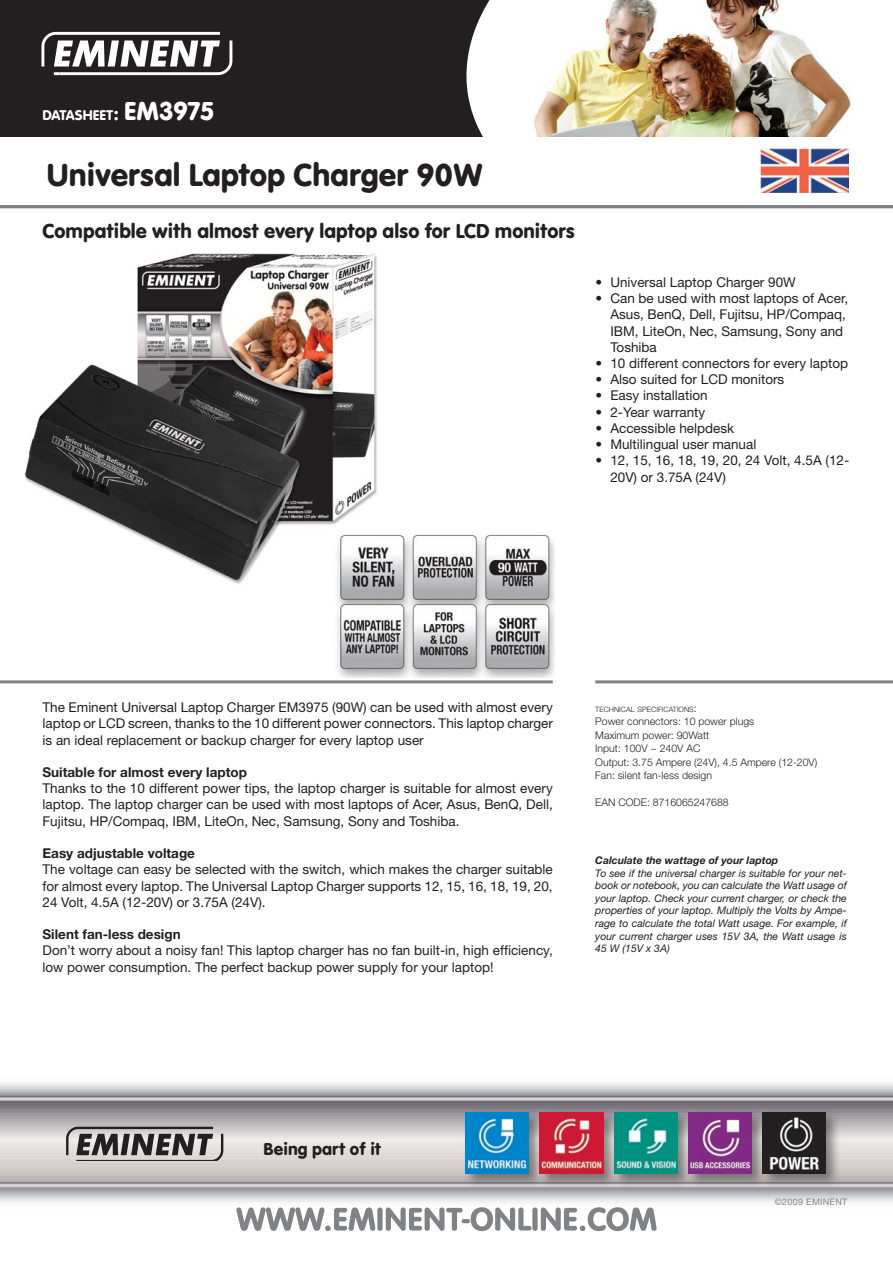
<style>
.page{position:relative;width:893px;height:1263px;background:#fff}
.page>*{position:absolute;margin:0;border:0;box-sizing:border-box;transform-origin:0 0}
.t1{font:33px "VAG Rundschrift D";color:#231f20}
.t2{font:21px "VAG Rundschrift D";color:#231f20}
.t3{font:18px "VAG Rundschrift D";color:#231f20}
.t4{font:14.7px "VAG Rundschrift D";color:#fff}
.t5{font:13.5px/16.2px "Helvetica Neue";color:#231f20}
.t6{font:700 13.5px "Helvetica Neue";color:#231f20}
.t7{font:italic 10.5px/12.6px "Helvetica Neue";color:#231f20;text-align:justify}
.t8{font:300 10.5px/13.5px "Helvetica Neue";color:#231f20}
.t9{font:italic 700 10.5px "Helvetica Neue";color:#231f20}
.t10{font:9px "Helvetica Neue";letter-spacing:.03em;color:#808285}
.t11{font:300 7.35px "Helvetica Neue";color:#231f20}
.s1{font-size:21px}
.s2{font-size:27px}
.s3{font-size:10.5px}
</style>
<div class="page">
<div style="left:0;top:0;width:451px;height:137px;background:#231f20"></div>
<svg style="left:41px;top:32px;width:191px;height:43px"></svg>
<svg style="left:451px;top:0;width:39px;height:137px;fill:#231f20"></svg>
<img style="left:533px;top:0;width:318px;height:137px">
<hr style="left:0;top:680px;width:553px;height:3px;background:#808285">
<hr style="left:595px;top:680px;width:298px;height:3px;background:#808285">
<hr style="left:0;top:205px;width:893px;height:3px;background:#808285">
<img style="left:0;top:1083px;width:893px;height:149px">
<svg style="left:236px;top:1207px;width:421px;height:24px"></svg>
<div style="left:463px;top:1109px;width:88px;height:86px;background:#231f20;opacity:.5"></div>
<img style="left:466px;top:1112px;width:63px;height:61px">
<div style="left:537px;top:1109px;width:88px;height:86px;background:#231f20;opacity:.5"></div>
<img style="left:540px;top:1112px;width:63px;height:61px">
<div style="left:611px;top:1109px;width:89px;height:86px;background:#231f20;opacity:.5"></div>
<img style="left:614px;top:1112px;width:63px;height:61px">
<div style="left:685px;top:1109px;width:89px;height:86px;background:#231f20;opacity:.5"></div>
<img style="left:688px;top:1112px;width:63px;height:61px">
<div style="left:759px;top:1109px;width:89px;height:86px;background:#231f20;opacity:.5"></div>
<div style="left:763px;top:1112px;width:63px;height:61px;background:#231f20"></div>
<img style="left:769px;top:1117px;width:50px;height:54px">
<svg style="left:66px;top:1127px;width:157px;height:34px;background:#8d8989"></svg>
<img style="left:760px;top:149px;width:89px;height:43px">
<img style="left:24px;top:253px;width:353px;height:331px">
<img style="left:332px;top:530px;width:222px;height:148px">
<p class="t4" style="left:43px;top:107px;width:173px">DATASHEET<span class="s1">:</span> <span class="s2">EM3975</span></p>
<h1 class="t1" style="left:47px;top:156px;width:437px">Universal Laptop Charger 90W</h1>
<h2 class="t2" style="left:43px;top:218px;width:534px">Compatible with almost every laptop also for LCD monitors</h2>
<p class="t5" style="left:595px;top:274px;width:202px">• Universal Laptop Charger 90W</p>
<p class="t5" style="left:610px;top:290px;width:239px;text-indent:-15px">• Can be used with most laptops of Acer,<br>Asus, BenQ, Dell, Fujitsu, HP/Compaq,<br>IBM, LiteOn, Nec, Samsung, Sony and<br>Toshiba</p>
<p class="t5" style="left:595px;top:355px;width:254px">• 10 different connectors for every laptop</p>
<p class="t5" style="left:595px;top:371px;width:191px">• Also suited for LCD monitors</p>
<p class="t5" style="left:595px;top:387px;width:114px">• Easy installation</p>
<p class="t5" style="left:595px;top:404px;width:111px">• 2-Year warranty</p>
<p class="t5" style="left:595px;top:420px;width:140px">• Accessible helpdesk</p>
<p class="t5" style="left:595px;top:436px;width:163px">• Multilingual user manual</p>
<p class="t5" style="left:610px;top:452px;width:240px;text-indent:-15px">• 12, 15, 16, 18, 19, 20, 24 Volt, 4.5A (12-<br>20V) or 3.75A (24V)</p>
<p class="t5" style="left:43px;top:699px;width:512px;text-align:justify">The Eminent Universal Laptop Charger EM3975 (90W) can be used with almost every laptop or LCD screen, thanks to the 10 different power connectors. This laptop charger is an ideal replacement or backup charger for every laptop user</p>
<p class="t6" style="left:43px;top:764px;width:206px">Suitable for almost every laptop</p>
<p class="t5" style="left:43px;top:780px;width:512px;text-align:justify">Thanks to the 10 different power tips, the laptop charger is suitable for almost every laptop. The laptop charger can be used with most laptops of Acer, Asus, BenQ, Dell, Fujitsu, HP/Compaq, IBM, LiteOn, Nec, Samsung, Sony and Toshiba.</p>
<p class="t6" style="left:43px;top:845px;width:154px">Easy adjustable voltage</p>
<p class="t5" style="left:43px;top:861px;width:512px;text-align:justify">The voltage can easy be selected with the switch, which makes the charger suitable for almost every laptop. The Universal Laptop Charger supports 12, 15, 16, 18, 19, 20, 24 Volt, 4.5A (12-20V) or 3.75A (24V).</p>
<p class="t6" style="left:43px;top:926px;width:140px">Silent fan-less design</p>
<p class="t5" style="left:43px;top:942px;width:512px">Don’t worry about a noisy fan! This laptop charger has no fan built-in, high efficiency, low power consumption. The perfect backup power supply for your laptop!</p>
<p class="t11" style="left:595px;top:704px;width:103px">TECHNICAL SPECIFICATIONS<span class="s3">:</span></p>
<p class="t8" style="left:595px;top:714px;width:223px">Power connectors: 10 power plugs<br>Maximum power: 90Watt<br>Input: 100V ~ 240V AC<br>Output: 3.75 Ampere (24V), 4.5 Ampere (12-20V)<br>Fan: silent fan-less design</p>
<p class="t8" style="left:595px;top:795px;width:135px">EAN CODE: 8716065247688</p>
<p class="t9" style="left:595px;top:854px;width:184px">Calculate the wattage of your laptop</p>
<p class="t7" style="left:595px;top:866px;width:253px">To see if the universal charger is suitable for your net&shy;book or notebook, you can calculate the Watt usage of your laptop. Check your current charger, or check the properties of your laptop. Multiply the Volts by Ampe&shy;rage to calculate the total Watt usage. For example, if your current charger uses 15V 3A, the Watt usage is 45 W (15V x 3A)</p>
<h3 class="t3" style="left:264px;top:1138px;width:119px">Being part of it</h3>
<p class="t10" style="left:775px;top:1196px;width:74px">©2009 EMINENT</p>
</div>
